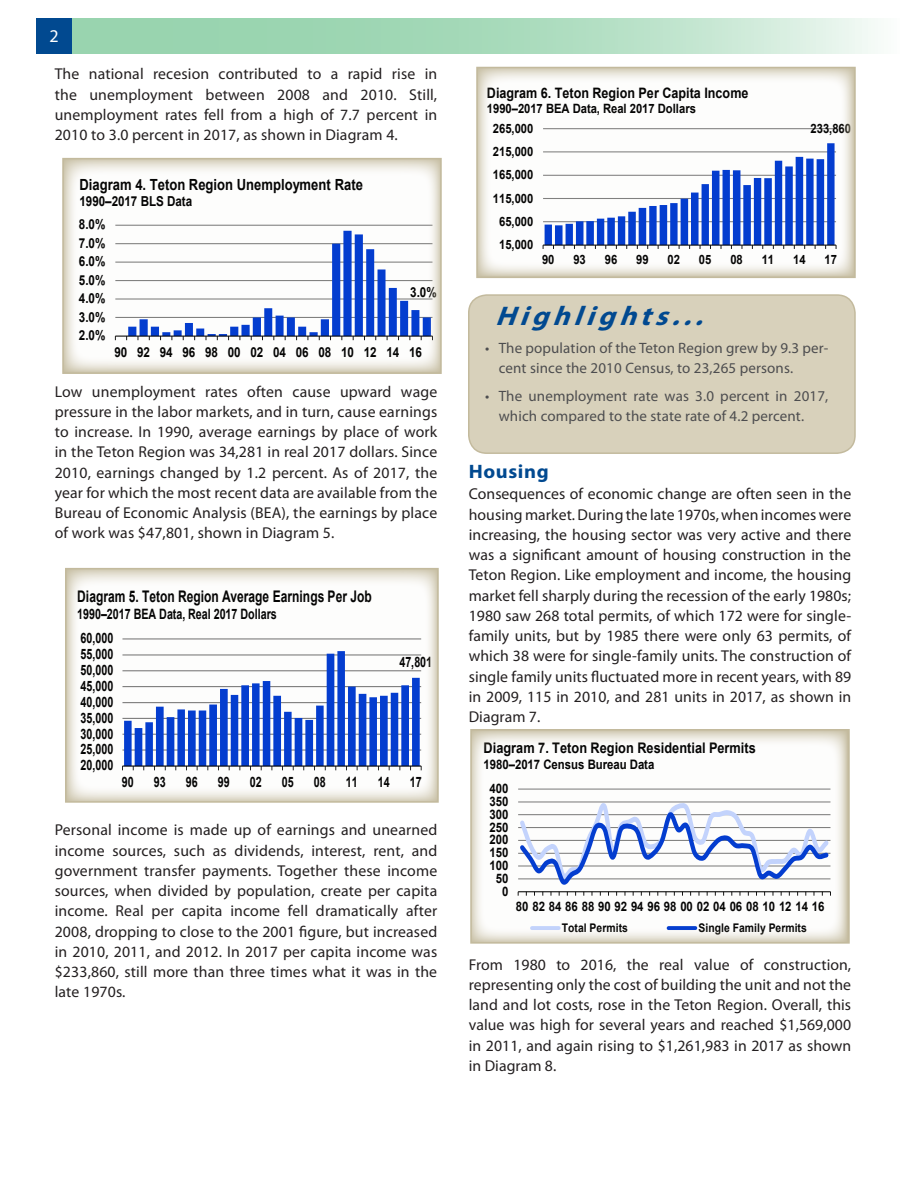
<style>
.page{position:relative;width:918px;height:1188px;background:#fff}
.page>*{position:absolute;margin:0;border:0;box-sizing:border-box;transform-origin:0 0}
.RegSum_Body_Text{font:italic 700 27px "Myriad Pro";color:#014990;scale:1.06 1}
.RegSum_Header_1{font:700 19.5px "Myriad Pro";letter-spacing:.03em;color:#014990;scale:1.05 1}
.t1{font:18px "Myriad Pro";color:#fff}
.t2{font:700 16.05px "Arial";color:#000;scale:.75 1}
.RegSum_Body_Text-2{font:15.75px/20.2px "Myriad Pro";letter-spacing:.005em;color:#231f20;text-align:justify}
.t3{font:700 15.3px "Arial";color:#000;scale:.85 1}
.t4{font:15px/20.2px "Myriad Pro";letter-spacing:.01em;color:#4d4d4f}
.t5{font:700 14.7px "Arial";color:#000;scale:.87 1}
.t6{font:700 14.4px "Arial";color:#000;scale:.87 1}
.t7{font:700 14.25px "Arial";letter-spacing:-.005em;color:#000;scale:.75 1}
.t8{font:700 13.8px "Arial";letter-spacing:-.005em;color:#000;scale:.85 1}
.t9{font:700 13.05px "Arial";letter-spacing:-.005em;color:#000;scale:.87 1}
.t10{font:700 12.9px "Arial";letter-spacing:-.005em;color:#000;scale:.87 1}
.t11{font:700 11.85px "Arial";color:#000;scale:.87 1}
</style>
<div class="page">
<div style="left:36px;top:18px;width:36px;height:36px;background:#014990"></div>
<svg style="left:72px;top:18px;width:803px;height:36px;background:#b0ddc1"></svg>
<div style="left:469px;top:295px;width:386px;height:158px;background:#d8d1bb;border-radius:18px"></div>
<div style="left:468px;top:294px;width:388px;height:160px;border:2px solid #c3ba9d;border-radius:18px"></div>
<svg style="left:65px;top:161px;width:374px;height:210px"></svg>
<div style="left:115px;top:225px;width:317px;height:111px;background:#fff"></div>
<hr style="left:115px;top:317px;width:317px;height:1px;background:#7f7f7f">
<hr style="left:115px;top:299px;width:317px;height:1px;background:#7f7f7f">
<hr style="left:115px;top:280px;width:317px;height:1px;background:#7f7f7f">
<hr style="left:115px;top:262px;width:317px;height:1px;background:#7f7f7f">
<hr style="left:115px;top:243px;width:317px;height:1px;background:#7f7f7f">
<hr style="left:115px;top:225px;width:317px;height:1px;background:#7f7f7f">
<hr style="left:115px;top:336px;width:317px;height:1px;background:#000">
<svg style="left:126px;top:231px;width:307px;height:109px"></svg>
<div style="left:62px;top:158px;width:380px;height:216px;border:2px solid #c3ba9d"></div>
<svg style="left:68px;top:571px;width:368px;height:229px"></svg>
<div style="left:122px;top:639px;width:299px;height:127px;background:#fff"></div>
<hr style="left:122px;top:639px;width:299px;height:1px;background:#7f7f7f">
<svg style="left:122px;top:651px;width:300px;height:119px"></svg>
<div style="left:65px;top:568px;width:374px;height:235px;border:2px solid #c3ba9d"></div>
<svg style="left:479px;top:70px;width:374px;height:205px"></svg>
<div style="left:543px;top:129px;width:293px;height:116px;background:#fff"></div>
<hr style="left:543px;top:128px;width:293px;height:1px;background:#7f7f7f">
<svg style="left:543px;top:143px;width:294px;height:106px"></svg>
<div style="left:476px;top:67px;width:380px;height:211px;border:2px solid #c3ba9d"></div>
<svg style="left:473px;top:732px;width:374px;height:209px"></svg>
<div style="left:518px;top:789px;width:312px;height:103px;background:#fff"></div>
<hr style="left:518px;top:789px;width:312px;height:1px;background:#7f7f7f">
<svg style="left:518px;top:800px;width:314px;height:96px"></svg>
<div style="left:491px;top:917px;width:352px;height:22px;background:linear-gradient(to bottom,#fff,#eeece4)"></div>
<hr style="left:532px;top:926px;width:27px;height:4px;background:#c3d4ff">
<svg style="left:668px;top:926px;width:28px;height:4px"></svg>
<div style="left:470px;top:729px;width:380px;height:215px;border:2px solid #c3ba9d"></div>
<p class="t1" style="left:49px;top:25px;width:11px">2</p>
<p class="RegSum_Body_Text-2" style="left:55px;top:64px;width:384px">The national recesion contributed to a rapid rise in the unemployment between 2008 and 2010. Still, unemployment rates fell from a high of 7.7 percent in 2010 to 3.0 percent in 2017, as shown in Diagram 4.</p>
<p class="t3" style="left:80px;top:175px;width:335px">Diagram 4. Teton Region Unemployment Rate</p>
<p class="t8" style="left:80px;top:192px;width:134px">1990–2017 BLS Data</p>
<p class="t8" style="left:79px;top:215px;width:33px">8.0%</p>
<p class="t8" style="left:79px;top:234px;width:33px">7.0%</p>
<p class="t8" style="left:79px;top:252px;width:33px">6.0%</p>
<p class="t8" style="left:79px;top:271px;width:33px">5.0%</p>
<p class="t8" style="left:79px;top:289px;width:33px">4.0%</p>
<p class="t8" style="left:79px;top:308px;width:33px">3.0%</p>
<p class="t8" style="left:79px;top:326px;width:33px">2.0%</p>
<p class="t8" style="left:410px;top:283px;width:33px">3.0%</p>
<p class="t8" style="left:115px;top:343px;width:363px">90 92 94 96 98 00 02 04 06 08 10 12 14 16</p>
<p class="RegSum_Body_Text-2" style="left:55px;top:381px;width:384px">Low unemployment rates often cause upward wage pressure in the labor markets, and in turn, cause earnings to increase. In 1990, average earnings by place of work in the Teton Region was 34,281 in real 2017 dollars. Since 2010, earnings changed by 1.2 percent. As of 2017, the year for which the most recent data are available from the Bureau of Economic Analysis (BEA), the earnings by place of work was $47,801, shown in Diagram 5.</p>
<p class="t2" style="left:77px;top:585px;width:394px">Diagram 5. Teton Region Average Earnings Per Job</p>
<p class="t7" style="left:77px;top:604px;width:268px">1990–2017 BEA Data, Real 2017 Dollars</p>
<p class="t7" style="left:81px;top:629px;width:45px">60,000</p>
<p class="t7" style="left:81px;top:645px;width:45px">55,000</p>
<p class="t7" style="left:81px;top:661px;width:45px">50,000</p>
<p class="t7" style="left:81px;top:676px;width:45px">45,000</p>
<p class="t7" style="left:81px;top:692px;width:45px">40,000</p>
<p class="t7" style="left:81px;top:708px;width:45px">35,000</p>
<p class="t7" style="left:81px;top:724px;width:45px">30,000</p>
<p class="t7" style="left:81px;top:740px;width:45px">25,000</p>
<p class="t7" style="left:81px;top:756px;width:45px">20,000</p>
<p class="t7" style="left:399px;top:652px;width:45px">47,801</p>
<p class="t7" style="left:122px;top:773px;width:17px">90</p>
<p class="t7" style="left:154px;top:773px;width:17px">93</p>
<p class="t7" style="left:186px;top:773px;width:17px">96</p>
<p class="t7" style="left:218px;top:773px;width:17px">99</p>
<p class="t7" style="left:250px;top:773px;width:17px">02</p>
<p class="t7" style="left:282px;top:773px;width:17px">05</p>
<p class="t7" style="left:314px;top:773px;width:17px">08</p>
<p class="t7" style="left:346px;top:773px;width:17px">11</p>
<p class="t7" style="left:378px;top:773px;width:17px">14</p>
<p class="t7" style="left:410px;top:773px;width:17px">17</p>
<p class="RegSum_Body_Text-2" style="left:55px;top:820px;width:384px">Personal income is made up of earnings and unearned income sources, such as dividends, interest, rent, and government transfer payments. Together these income sources, when divided by population, create per capita income. Real per capita income fell dramatically after 2008, dropping to close to the 2001 figure, but increased in 2010, 2011, and 2012. In 2017 per capita income was $233,860, still more than three times what it was in the late 1970s.</p>
<p class="t6" style="left:487px;top:83px;width:302px">Diagram 6. Teton Region Per Capita Income</p>
<p class="t10" style="left:487px;top:100px;width:242px">1990–2017 BEA Data, Real 2017 Dollars</p>
<p class="t10" style="left:493px;top:120px;width:48px">265,000</p>
<p class="t10" style="left:493px;top:143px;width:48px">215,000</p>
<p class="t10" style="left:493px;top:166px;width:48px">165,000</p>
<p class="t10" style="left:493px;top:189px;width:48px">115,000</p>
<p class="t10" style="left:499px;top:213px;width:41px">65,000</p>
<p class="t10" style="left:499px;top:236px;width:41px">15,000</p>
<p class="t10" style="left:811px;top:120px;width:48px">233,860</p>
<p class="t10" style="left:542px;top:251px;width:16px">90</p>
<p class="t10" style="left:573px;top:251px;width:16px">93</p>
<p class="t10" style="left:605px;top:251px;width:16px">96</p>
<p class="t10" style="left:636px;top:251px;width:16px">99</p>
<p class="t10" style="left:668px;top:251px;width:16px">02</p>
<p class="t10" style="left:699px;top:251px;width:16px">05</p>
<p class="t10" style="left:730px;top:251px;width:16px">08</p>
<p class="t10" style="left:762px;top:251px;width:16px">11</p>
<p class="t10" style="left:793px;top:251px;width:16px">14</p>
<p class="t10" style="left:825px;top:251px;width:16px">17</p>
<p class="RegSum_Body_Text" style="left:495px;top:298px;width:211px">Highlights...</p>
<p class="t4" style="left:499px;top:337px;width:331px;text-indent:-14px">• The population of the Teton Region grew by 9.3 per&shy;cent since the 2010 Census, to 23,265 persons.</p>
<p class="t4" style="left:499px;top:385px;width:331px;text-indent:-14px">• The unemployment rate was 3.0 percent in 2017, which compared to the state rate of 4.2 percent.</p>
<p class="RegSum_Header_1" style="left:469px;top:458px;width:78px">Housing</p>
<p class="RegSum_Body_Text-2" style="left:469px;top:484px;width:384px">Consequences of economic change are often seen in the housing market. During the late 1970s, when incomes were increasing, the housing sector was very active and there was a significant amount of housing construction in the Teton Region. Like employment and income, the housing market fell sharply during the recession of the early 1980s; 1980 saw 268 total permits, of which 172 were for single&shy;family units, but by 1985 there were only 63 permits, of which 38 were for single-family units. The construction of single family units fluctuated more in recent years, with 89 in 2009, 115 in 2010, and 281 units in 2017, as shown in Diagram 7.</p>
<p class="t5" style="left:484px;top:738px;width:315px">Diagram 7. Teton Region Residential Permits</p>
<p class="t9" style="left:484px;top:755px;width:198px">1980–2017 Census Bureau Data</p>
<p class="t9" style="left:489px;top:780px;width:23px">400</p>
<p class="t9" style="left:489px;top:793px;width:23px">350</p>
<p class="t9" style="left:489px;top:805px;width:23px">300</p>
<p class="t9" style="left:489px;top:818px;width:23px">250</p>
<p class="t9" style="left:489px;top:831px;width:23px">200</p>
<p class="t9" style="left:489px;top:844px;width:23px">150</p>
<p class="t9" style="left:489px;top:857px;width:23px">100</p>
<p class="t9" style="left:496px;top:870px;width:16px">50</p>
<p class="t9" style="left:502px;top:882px;width:9px">0</p>
<p class="t9" style="left:516px;top:898px;width:356px">80 82 84 86 88 90 92 94 96 98 00 02 04 06 08 10 12 14 16</p>
<p class="t11" style="left:562px;top:920px;width:77px">Total Permits</p>
<p class="t11" style="left:699px;top:920px;width:126px">Single Family Permits</p>
<p class="RegSum_Body_Text-2" style="left:469px;top:954px;width:384px">From 1980 to 2016, the real value of construction, representing only the cost of building the unit and not the land and lot costs, rose in the Teton Region. Overall, this value was high for several years and reached $1,569,000 in 2011, and again rising to $1,261,983 in 2017 as shown in Diagram 8.</p>
</div>
